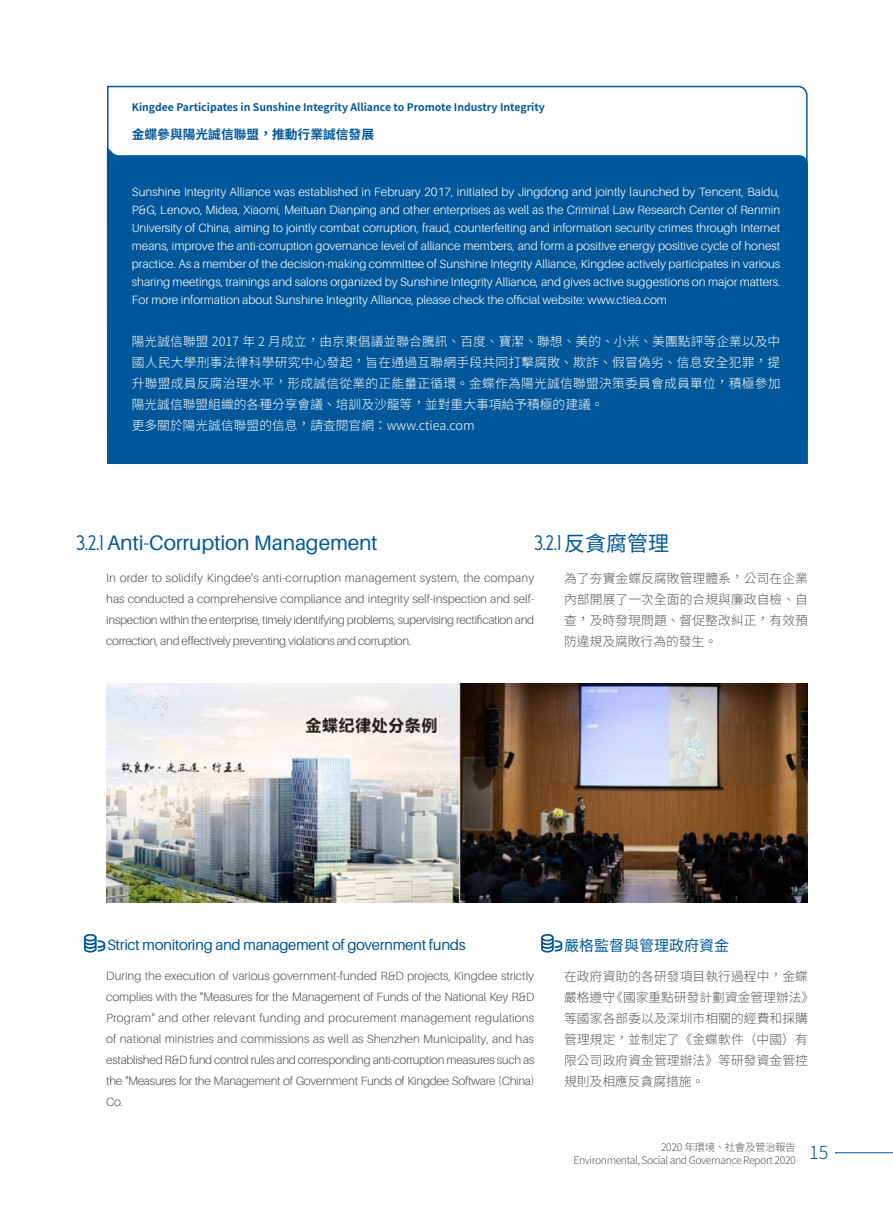
<style>
.page{position:relative;width:893px;height:1212px;background:#fff}
.page>*{position:absolute;margin:0;border:0;box-sizing:border-box;transform-origin:0 0}
.t1{font:21px "Aileron";letter-spacing:-.01em;color:#00589b}
.t2{font:21px "Dolce Vita";color:#00589b}
.t3{font:300 18px "Source Han Sans CN";color:#00589b}
.t4{font:15px "Aileron";letter-spacing:-.025em;color:#00589b}
.t5{font:15px "Source Han Sans TWHK";color:#00589b}
.t6{font:300 12.75px/21px "Source Han Sans TWHK";letter-spacing:.005em;color:#fff}
.t7{font:300 12.75px/21px "Source Han Sans TWHK";letter-spacing:.005em;color:#595757;text-align:justify}
.t8{font:700 12.75px "Source Han Sans TWHK";color:#00589b}
.t9{font:300 12px/18px "Aileron";color:#fff;text-align:justify}
.t10{font:300 12px/21px "Aileron";letter-spacing:-.025em;color:#595757;text-align:justify}
.t11{font:700 10.5px "Source Han Sans TWHK";color:#00589b}
.t12{font:300 10.5px/13.4px "Source Han Sans TWHK";letter-spacing:-.04em;color:#595757;text-align:right}
.s1{font-family:"Dolce Vita"}
.s2{font-family:"Source Han Sans TWHK"}
</style>
<div class="page">
<hr style="left:836px;top:1152px;width:57px;height:1px;background:#00589b">
<svg style="left:106px;top:85px;width:702px;height:334px"></svg>
<div style="left:107px;top:147px;width:701px;height:317px;background:#00589b"></div>
<img style="left:106px;top:684px;width:702px;height:219px">
<svg style="left:541px;top:934px;width:21px;height:18px"></svg>
<svg style="left:84px;top:934px;width:21px;height:18px"></svg>
<p class="t11" style="left:132px;top:102px;width:415px">Kingdee Participates in Sunshine Integrity Alliance to Promote Industry Integrity</p>
<p class="t8" style="left:132px;top:127px;width:244px">金蝶參與陽光誠信聯盟，推動行業誠信發展</p>
<p class="t9" style="left:132px;top:183px;width:650px">Sunshine Integrity Alliance was established in February 2017, initiated by Jingdong and jointly launched by Tencent, Baidu, P&amp;G, Lenovo, Midea, Xiaomi, Meituan Dianping and other enterprises as well as the Criminal Law Research Center of Renmin University of China, aiming to jointly combat corruption, fraud, counterfeiting and information security crimes through Internet means, improve the anti-corruption governance level of alliance members, and form a positive energy positive cycle of honest practice. As a member of the decision-making committee of Sunshine Integrity Alliance, Kingdee actively participates in various sharing meetings, trainings and salons organized by Sunshine Integrity Alliance, and gives active suggestions on major matters.<br>For more information about Sunshine Integrity Alliance, please check the official website: www.ctiea.com</p>
<p class="t6" style="left:132px;top:331px;width:650px">陽光誠信聯盟 2017 年 2 月成立，由京東倡議並聯合騰訊、百度、寶潔、聯想、美的、小米、美團點評等企業以及中國人民大學刑事法律科學研究中心發起，旨在通過互聯網手段共同打擊腐敗、欺詐、假冒偽劣、信息安全犯罪，提升聯盟成員反腐治理水平，形成誠信從業的正能量正循環。金蝶作為陽光誠信聯盟決策委員會成員單位，積極參加陽光誠信聯盟組織的各種分享會議、培訓及沙龍等，並對重大事項給予積極的建議。<br>更多關於陽光誠信聯盟的信息，請查閱官網：www.ctiea.com</p>
<h1 class="t1" style="left:77px;top:532px;width:303px"><span class="s1">3.2.1</span> Anti-Corruption Management</h1>
<h1 class="t2" style="left:534px;top:533px;width:136px">3.2.1<span class="s2">反貪腐管理</span></h1>
<p class="t10" style="left:106px;top:567px;width:430px">In order to solidify Kingdee's anti-corruption management system, the company has conducted a comprehensive compliance and integrity self-inspection and self&shy;inspection within the enterprise, timely identifying problems, supervising rectification and correction, and effectively preventing violations and corruption.</p>
<p class="t7" style="left:564px;top:568px;width:245px">為了夯實金蝶反腐敗管理體系，公司在企業內部開展了一次全面的合規與廉政自檢、自查，及時發現問題、督促整改糾正，有效預防違規及腐敗行為的發生。</p>
<p class="t4" style="left:107px;top:937px;width:360px">Strict monitoring and management of government funds</p>
<p class="t10" style="left:106px;top:965px;width:430px">During the execution of various government-funded R&amp;D projects, Kingdee strictly complies with the "Measures for the Management of Funds of the National Key R&amp;D Program" and other relevant funding and procurement management regulations of national ministries and commissions as well as Shenzhen Municipality, and has established R&amp;D fund control rules and corresponding anti-corruption measures such as the "Measures for the Management of Government Funds of Kingdee Software (China)<br>Co.</p>
<p class="t5" style="left:564px;top:937px;width:166px">嚴格監督與管理政府資金</p>
<p class="t7" style="left:564px;top:966px;width:252px;text-align:left">在政府資助的各研發項目執行過程中，金蝶嚴格遵守《國家重點研發計劃資金管理辦法》等國家各部委以及深圳市相關的經費和採購管理規定，並制定了《金蝶軟件（中國）有限公司政府資金管理辦法》等研發資金管控規則及相應反貪腐措施。</p>
<p class="t12" style="left:573px;top:1141px;width:224px">2020 年環境、社會及管治報告<br>Environmental, Social and Governance Report 2020</p>
<h2 class="t3" style="left:809px;top:1142px;width:21px">15</h2>
</div>
